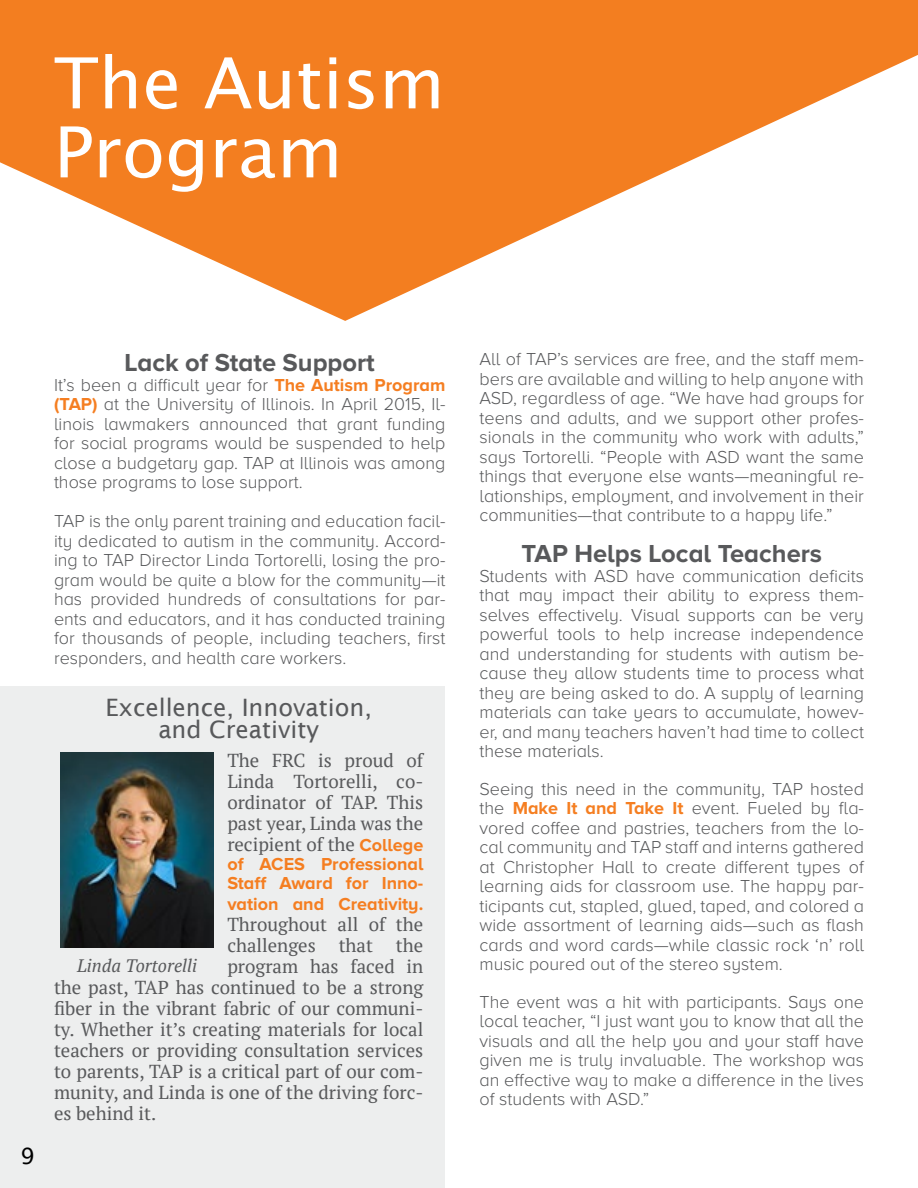
<style>
.page{position:relative;width:918px;height:1188px;background:#fff}
.page>*{position:absolute;margin:0;border:0;box-sizing:border-box;transform-origin:0 0}
.t1{font:70.5px/69px "Lucida Sans";color:#fff}
.t2{font:700 25.5px "Proxima Nova A";color:#58595b}
.t3{font:24px/22.5px "Lucida Sans";color:#58595b;text-align:center}
.t4{font:22.5px "Lucida Sans";color:#000}
.t5{font:18.75px/21px "PT Serif";color:#58595b;text-align:justify}
.t6{font:300 18px/19.5px "Proxima Nova A";color:#58595b;text-align:justify}
.t7{font:700 18px/18.8px "Proxima Nova A";color:#f57e21}
.t8{font:italic 18px "PT Serif";color:#58595b}
.s1{font-weight:700;color:#f57e21}
.s2{font-family:"Proxima Nova A";font-weight:700;font-size:18px;color:#f57e21}
</style>
<div class="page">
<div style="left:0;top:686px;width:446px;height:502px;background:#edeeee"></div>
<svg style="left:0;top:0;width:918px;height:321px;fill:#f37e20"></svg>
<img style="left:60px;top:753px;width:154px;height:195px">
<h1 class="t1" style="left:54px;top:49px;width:392px">The Autism<br>Program</h1>
<p class="t4" style="left:21px;top:1143px;width:16px">9</p>
<h2 class="t2" style="left:125px;top:348px;width:252px">Lack of State Support</h2>
<p class="t6" style="left:54px;top:375px;width:393px">It’s been a difficult year for <span class="s1">The Autism Program (TAP)</span> at the University of Illinois. In April 2015, Il&shy;linois lawmakers announced that grant funding for social programs would be suspended to help close a budgetary gap. TAP at Illinois was among those programs to lose support.</p>
<p class="t6" style="left:54px;top:511px;width:393px">TAP is the only parent training and education facil&shy;ity dedicated to autism in the community. Accord&shy;ing to TAP Director Linda Tortorelli, losing the pro&shy;gram would be quite a blow for the community—it has provided hundreds of consultations for par&shy;ents and educators, and it has conducted training for thousands of people, including teachers, first responders, and health care workers.</p>
<h3 class="t3" style="left:105px;top:696px;width:268px">Excellence, Innovation, and Creativity</h3>
<p class="t5" style="left:227px;top:750px;width:198px">The FRC is proud of Linda Tortorelli, co&shy;ordinator of TAP. This past year, Linda was the recipient of the <span class="s2">College</span></p>
<p class="t7" style="left:227px;top:854px;width:198px">of ACES Professional<br>Staff Award for Inno-</p>
<p class="t7" style="left:227px;top:894px;width:198px">vation and Creativity.</p>
<p class="t5" style="left:227px;top:913px;width:198px">Throughout all of the</p>
<p class="t5" style="left:227px;top:934px;width:198px">challenges that the</p>
<p class="t5" style="left:227px;top:955px;width:198px">program has faced in</p>
<p class="t5" style="left:54px;top:976px;width:371px">the past, TAP has continued to be a strong</p>
<p class="t5" style="left:54px;top:997px;width:371px">fiber in the vibrant fabric of our communi-</p>
<p class="t5" style="left:54px;top:1018px;width:371px">ty. Whether it’s creating materials for local</p>
<p class="t5" style="left:54px;top:1039px;width:371px">teachers or providing consultation services</p>
<p class="t5" style="left:54px;top:1060px;width:371px">to parents, TAP is a critical part of our com-</p>
<p class="t5" style="left:54px;top:1081px;width:371px">munity, and Linda is one of the driving forc-</p>
<p class="t5" style="left:54px;top:1102px;width:104px">es behind it.</p>
<p class="t8" style="left:77px;top:955px;width:121px">Linda Tortorelli</p>
<p class="t6" style="left:480px;top:349px;width:386px">All of TAP’s services are free, and the staff mem&shy;bers are available and willing to help anyone with ASD, regardless of age. “We have had groups for teens and adults, and we support other profes&shy;sionals in the community who work with adults,” says Tortorelli. “People with ASD want the same things that everyone else wants—meaningful re&shy;lationships, employment, and involvement in their communities—that contribute to a happy life.”</p>
<h2 class="t2" style="left:521px;top:539px;width:302px">TAP Helps Local Teachers</h2>
<p class="t6" style="left:480px;top:566px;width:386px">Students with ASD have communication deficits that may impact their ability to express them&shy;selves effectively. Visual supports can be very powerful tools to help increase independence and understanding for students with autism be&shy;cause they allow students time to process what they are being asked to do. A supply of learning materials can take years to accumulate, howev&shy;er, and many teachers haven’t had time to collect these materials.</p>
<p class="t6" style="left:480px;top:779px;width:386px">Seeing this need in the community, TAP hosted the <span class="s1">Make It and Take It</span> event. Fueled by fla&shy;vored coffee and pastries, teachers from the lo&shy;cal community and TAP staff and interns gathered at Christopher Hall to create different types of learning aids for classroom use. The happy par&shy;ticipants cut, stapled, glued, taped, and colored a wide assortment of learning aids—such as flash cards and word cards—while classic rock ‘n’ roll music poured out of the stereo system.</p>
<p class="t6" style="left:480px;top:992px;width:386px">The event was a hit with participants. Says one local teacher, “I just want you to know that all the visuals and all the help you and your staff have given me is truly invaluable. The workshop was an effective way to make a difference in the lives of students with ASD.”</p>
</div>
